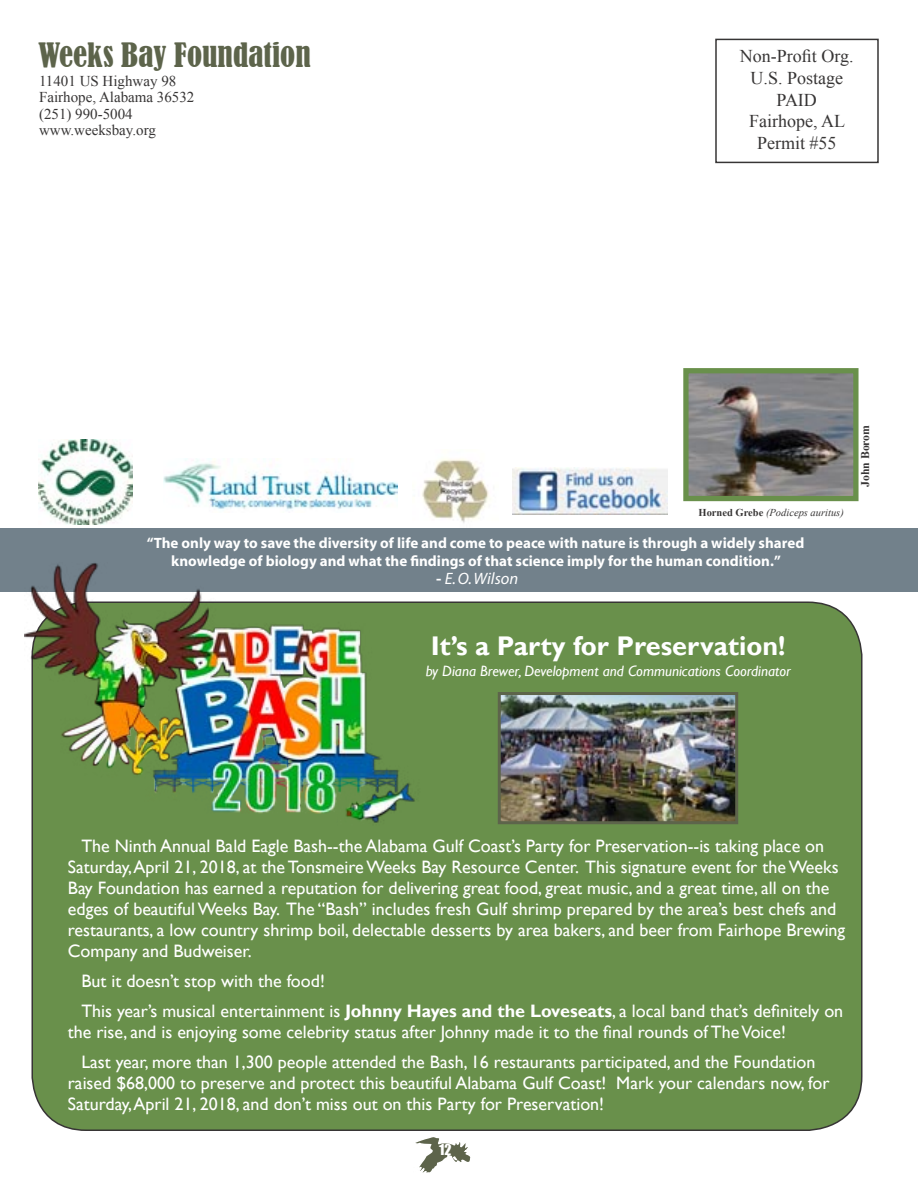
<style>
.page{position:relative;width:918px;height:1188px;background:#fff}
.page>*{position:absolute;margin:0;border:0;box-sizing:border-box;transform-origin:0 0}
.t1{font:condensed 31.5px "Bernard";color:#5d644b}
.t2{font:700 27px "Gill Sans";color:#fff}
.t3{font:18px/21px "Gill Sans";color:#fff}
.t4{font:18px/21.6px "Times New Roman";color:#373535;text-align:center}
.t5{font:italic 16.5px "Myriad";color:#fff}
.t6{font:700 15px/18px "Myriad";color:#fff;text-align:center}
.t7{font:15px/16.5px "Times New Roman";color:#373535}
.t8{font:italic 15px "Gill Sans";color:#fff}
.t9{font:13.95px "Impact";color:#fff}
.t10{font:700 11.85px "Times New Roman";color:#373535}
.t11{font:italic 10.5px "Times New Roman";color:#373535}
.s1{font-weight:700;font-style:normal}
.s2{font-weight:700}
</style>
<div class="page">
<div style="left:31px;top:601px;width:832px;height:529px;background:#69904b"></div>
<img style="left:689px;top:374px;width:164px;height:121px">
<div style="left:683px;top:368px;width:176px;height:133px;border:5px solid #69904b"></div>
<div style="left:715px;top:39px;width:164px;height:124px;border:2px solid #373535"></div>
<img style="left:512px;top:467px;width:155px;height:47px">
<img style="left:164px;top:458px;width:233px;height:52px">
<div style="left:0;top:528px;width:918px;height:64px;background:#72818b"></div>
<img style="left:422px;top:458px;width:68px;height:65px">
<svg style="left:415px;top:1137px;width:56px;height:36px"></svg>
<img style="left:39px;top:440px;width:94px;height:85px">
<img style="left:24px;top:563px;width:408px;height:274px">
<img style="left:502px;top:696px;width:232px;height:124px">
<div style="left:498px;top:692px;width:240px;height:132px;border:3px solid #5d644b"></div>
<h1 class="t1" style="left:38px;top:37px;width:274px">Weeks Bay Foundation</h1>
<p class="t7" style="left:39px;top:72px;width:157px">11401 US Highway 98<br>Fairhope, Alabama 36532 (251) 990-5004 www.weeksbay.org</p>
<p class="t4" style="left:740px;top:45px;width:115px">Non-Profit Org.<br>U.S. Postage<br>PAID<br>Fairhope, AL<br>Permit #55</p>
<p class="t11" style="left:699px;top:505px;width:147px"><span class="s1">Horned Grebe</span> (Podiceps auritus)</p>
<p class="t6" style="left:147px;top:535px;width:659px">“The only way to save the diversity of life and come to peace with nature is through a widely shared knowledge of biology and what the findings of that science imply for the human condition.”</p>
<p class="t5" style="left:436px;top:570px;width:84px"><span class="s1">-</span> E. O. Wilson</p>
<p class="t10" style="left:857px;top:487px;width:64px;rotate:-90deg">John Borom</p>
<h2 class="t2" style="left:431px;top:630px;width:356px">It’s a Party for Preservation!</h2>
<p class="t8" style="left:426px;top:663px;width:367px">by Diana Brewer, Development and Communications Coordinator</p>
<p class="t3" style="left:68px;top:836px;width:779px;text-indent:14px">The Ninth Annual Bald Eagle Bash--the Alabama Gulf Coast’s Party for Preservation--is taking place on Saturday, April 21, 2018, at the Tonsmeire Weeks Bay Resource Center. This signature event for the Weeks Bay Foundation has earned a reputation for delivering great food, great music, and a great time, all on the edges of beautiful Weeks Bay. The “Bash” includes fresh Gulf shrimp prepared by the area’s best chefs and restaurants, a low country shrimp boil, delectable desserts by area bakers, and beer from Fairhope Brewing Company and Budweiser.</p>
<p class="t3" style="left:81px;top:967px;width:763px;line-height:30px">But it doesn’t stop with the food!<br>This year’s musical entertainment is <span class="s2">Johnny Hayes and the Loveseats</span>, a local band that’s definitely on</p>
<p class="t3" style="left:81px;top:1018px;width:736px;line-height:30px;text-indent:-14px">the rise, and is enjoying some celebrity status after Johnny made it to the final rounds of The Voice!<br>Last year, more than 1,300 people attended the Bash, 16 restaurants participated, and the Foundation</p>
<p class="t3" style="left:68px;top:1073px;width:763px">raised $68,000 to preserve and protect this beautiful Alabama Gulf Coast! Mark your calendars now, for<br>Saturday, April 21, 2018, and don’t miss out on this Party for Preservation!</p>
<p class="t9" style="left:439px;top:1139px;width:14px">12</p>
</div>
